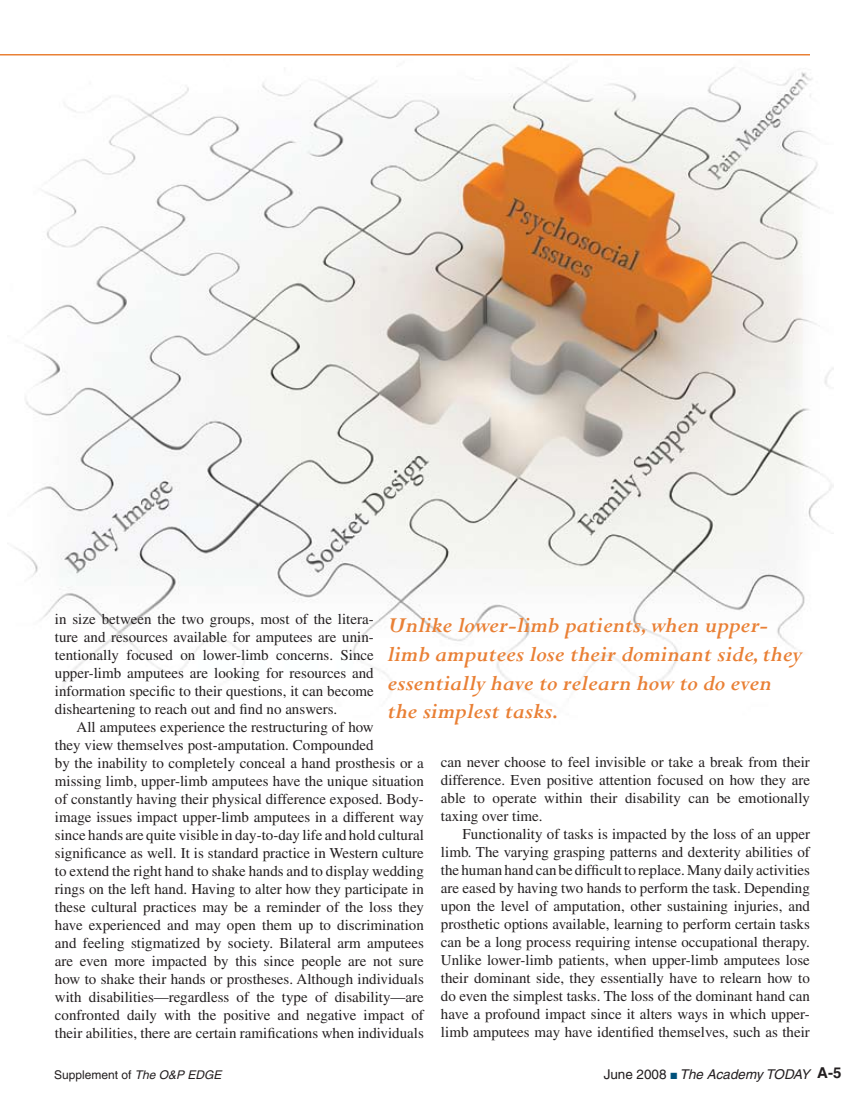
<style>
.page{position:relative;width:864px;height:1107px;background:#fff}
.page>*{position:absolute;margin:0;border:0;box-sizing:border-box;transform-origin:0 0}
.t1{font:italic 700 24px/28.8px "Perpetua Std";color:#e98035}
.t2{font:15px/18px "Times LT Std";color:#231f20;text-align:justify}
.t3{font:italic 13.5px "Helvetica";color:#231f20}
.t4{font:12px "Helvetica";color:#231f20}
.s1{font-style:italic}
.s2{font-style:normal}
.s3{color:#00517b}
.s4{font-weight:700;font-style:normal;font-size:15px}
</style>
<div class="page">
<img style="left:16px;top:65px;width:817px;height:629px">
<hr style="left:0;top:54px;width:810px;height:2px;background:#e98035">
<p class="t2" style="left:55px;top:610px;width:320px">in size between the two groups, most of the litera&shy;ture and resources available for amputees are unin&shy;tentionally focused on lower-limb concerns. Since upper-limb amputees are looking for resources and information specific to their questions, it can become disheartening to reach out and find no answers.</p>
<p class="t2" style="left:55px;top:718px;width:371px;text-align:left;text-indent:22px">All amputees experience the restructuring of how<br>they view themselves post-amputation. Compounded<br>by the inability to completely conceal a hand prosthesis or a missing limb, upper-limb amputees have the unique situation of constantly having their physical difference exposed. Body&shy;image issues impact upper-limb amputees in a different way since hands are quite visible in day-to-day life and hold cultural significance as well. It is standard practice in Western culture to extend the right hand to shake hands and to display wedding rings on the left hand. Having to alter how they participate in these cultural practices may be a reminder of the loss they have experienced and may open them up to discrimination and feeling stigmatized by society. Bilateral arm amputees are even more impacted by this since people are not sure how to shake their hands or prostheses. Although individuals with disabilities—regardless of the type of disability—are confronted daily with the positive and negative impact of their abilities, there are certain ramifications when individuals</p>
<h1 class="t1" style="left:387px;top:612px;width:416px">Unlike lower-limb patients, when upper&shy;limb amputees lose their dominant side, they essentially have to relearn how to do even the simplest tasks.</h1>
<p class="t2" style="left:441px;top:753px;width:371px">can never choose to feel invisible or take a break from their difference. Even positive attention focused on how they are able to operate within their disability can be emotionally taxing over time.</p>
<p class="t2" style="left:441px;top:825px;width:371px;text-indent:22px">Functionality of tasks is impacted by the loss of an upper limb. The varying grasping patterns and dexterity abilities of the human hand can be difficult to replace. Many daily activities are eased by having two hands to perform the task. Depending upon the level of amputation, other sustaining injuries, and prosthetic options available, learning to perform certain tasks can be a long process requiring intense occupational therapy.<br>Unlike lower-limb patients, when upper-limb amputees lose their dominant side, they essentially have to relearn how to do even the simplest tasks. The loss of the dominant hand can have a profound impact since it alters ways in which upper&shy;limb amputees may have identified themselves, such as their</p>
<p class="t4" style="left:54px;top:1068px;width:169px">Supplement of <span class="s1">The O&amp;P EDGE</span></p>
<p class="t3" style="left:604px;top:1066px;width:239px"><span class="s2">June 2008</span> <span class="s3">■</span> The Academy TODAY <span class="s4">A-5</span></p>
</div>
